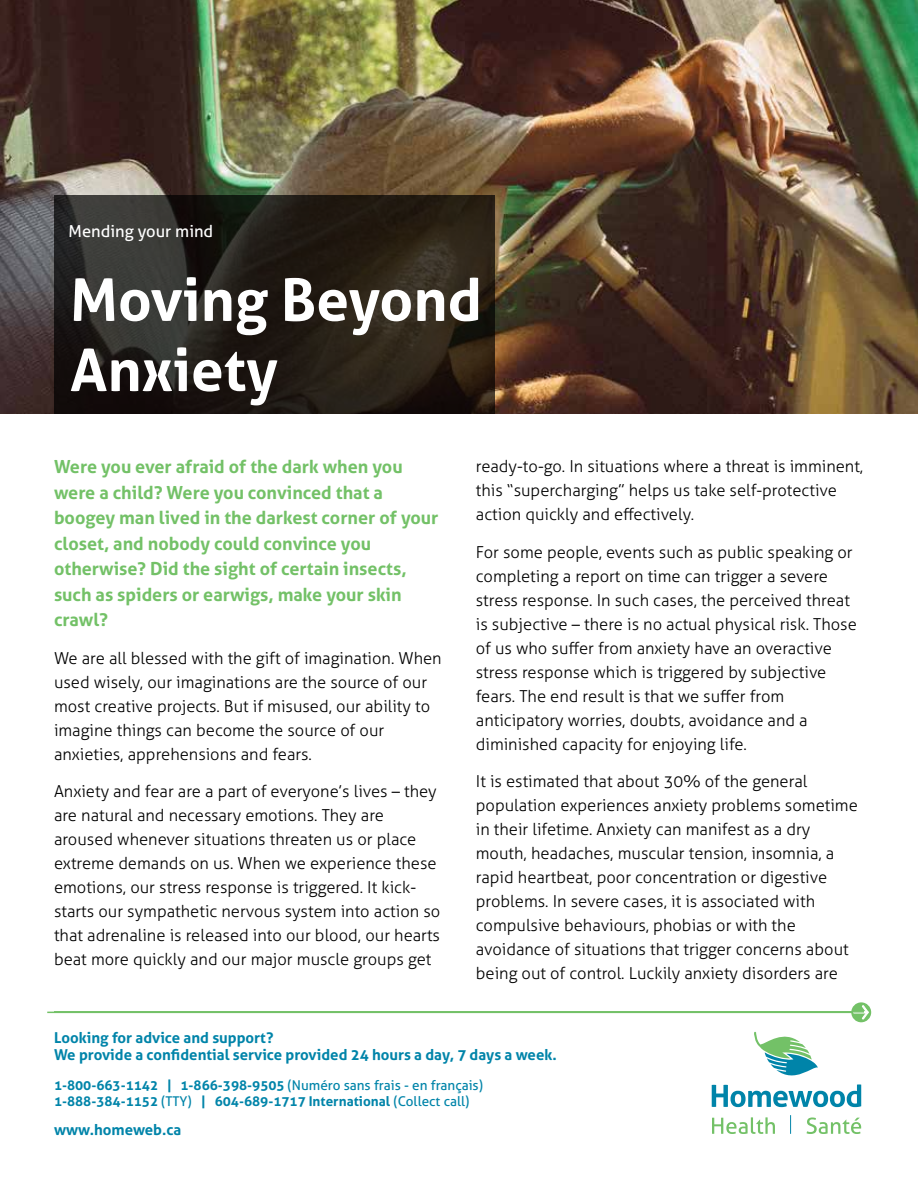
<style>
.page{position:relative;width:918px;height:1188px;background:#fff}
.page>*{position:absolute;margin:0;border:0;box-sizing:border-box;transform-origin:0 0}
.t1{font:700 58.5px/70.2px "Aller";color:#fff}
.t2{font:700 18px/25.5px "Aller";color:#73c167}
.t3{font:300 16.5px/24px "Aller";color:#000}
.t4{font:16.5px "Aller";color:#fff}
.t5{font:700 15px/16.5px "Aller";color:#0084a9}
.t6{font:700 13.5px/16.5px "Aller";color:#0084a9}
.s1{font-weight:400}
</style>
<div class="page">
<hr style="left:47px;top:1012px;width:815px;height:1px;background:#73c167">
<svg style="left:851px;top:1002px;width:20px;height:20px"></svg>
<svg style="left:853px;top:1005px;width:16px;height:14px"></svg>
<svg style="left:712px;top:1031px;width:149px;height:76px"></svg>
<svg style="left:712px;top:1117px;width:63px;height:17px"></svg>
<svg style="left:807px;top:1118px;width:54px;height:16px"></svg>
<svg style="left:790px;top:1115px;width:1px;height:19px"></svg>
<hr style="left:54px;top:1011px;width:810px;height:2px;background:#73c167">
<img style="left:0;top:0;width:918px;height:414px">
<svg style="left:54px;top:195px;width:441px;height:219px"></svg>
<p class="t4" style="left:69px;top:221px;width:146px">Mending your mind</p>
<h1 class="t1" style="left:70px;top:264px;width:413px">Moving Beyond<br>Anxiety</h1>
<p class="t2" style="left:54px;top:454px;width:386px">Were you ever afraid of the dark when you were a child? Were you convinced that a boogey man lived in the darkest corner of your closet, and nobody could convince you otherwise? Did the sight of certain insects, such as spiders or earwigs, make your skin crawl?</p>
<p class="t3" style="left:54px;top:646px;width:389px">We are all blessed with the gift of imagination. When used wisely, our imaginations are the source of our most creative projects. But if misused, our ability to imagine things can become the source of our anxieties, apprehensions and fears.</p>
<p class="t3" style="left:54px;top:780px;width:388px">Anxiety and fear are a part of everyone’s lives – they are natural and necessary emotions. They are aroused whenever situations threaten us or place extreme demands on us. When we experience these emotions, our stress response is triggered. It kick&shy;starts our sympathetic nervous system into action so that adrenaline is released into our blood, our hearts beat more quickly and our major muscle groups get</p>
<p class="t3" style="left:476px;top:455px;width:389px">ready-to-go. In situations where a threat is imminent, this “supercharging” helps us take self-protective action quickly and effectively.</p>
<p class="t3" style="left:476px;top:540px;width:383px">For some people, events such as public speaking or completing a report on time can trigger a severe stress response. In such cases, the perceived threat is subjective – there is no actual physical risk. Those of us who suffer from anxiety have an overactive stress response which is triggered by subjective fears. The end result is that we suffer from anticipatory worries, doubts, avoidance and a diminished capacity for enjoying life.</p>
<p class="t3" style="left:476px;top:770px;width:383px">It is estimated that about 30% of the general population experiences anxiety problems sometime in their lifetime. Anxiety can manifest as a dry mouth, headaches, muscular tension, insomnia, a rapid heartbeat, poor concentration or digestive problems. In severe cases, it is associated with compulsive behaviours, phobias or with the avoidance of situations that trigger concerns about being out of control. Luckily anxiety disorders are</p>
<p class="t5" style="left:54px;top:1029px;width:504px">Looking for advice and support?<br>We provide a confidential service provided 24 hours a day, 7 days a week.</p>
<p class="t6" style="left:54px;top:1076px;width:431px">1-800-663-1142 | 1-866-398-9505 <span class="s1">(Numéro sans frais - en français)<br></span>1-888-384-1152 <span class="s1">(TTY)</span> | 604-689-1717 International <span class="s1">(Collect call)</span></p>
<p class="t5" style="left:54px;top:1121px;width:129px">www.homeweb.ca</p>
</div>
